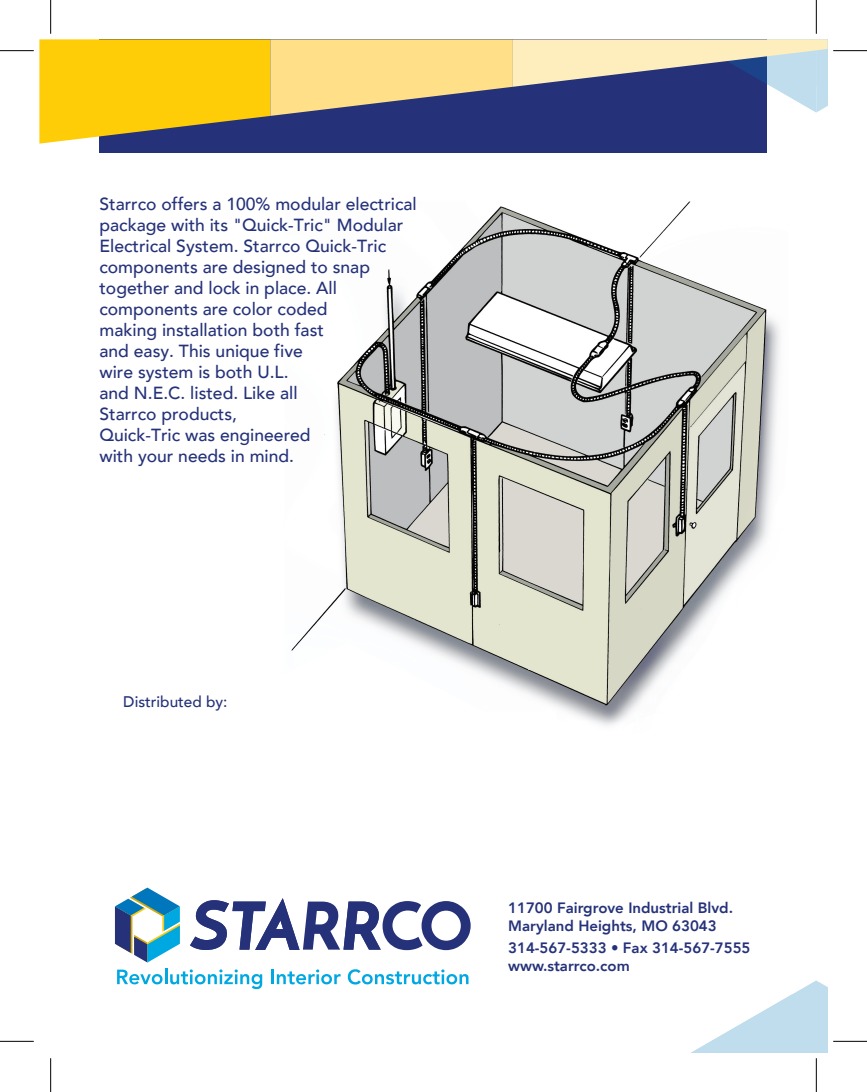
<style>
.page{position:relative;width:867px;height:1092px;background:#fff}
.page>*{position:absolute;margin:0;border:0;box-sizing:border-box;transform-origin:0 0}
.t1{font:500 17.5px/21px "Avenir";color:#253279}
.t2{font:500 15.38px "Avenir";color:#253279}
.t3{font:800 15px/18px "Avenir";color:#253279}
</style>
<div class="page">
<div style="left:99px;top:39px;width:668px;height:144px;background:#253279"></div>
<svg style="left:692px;top:980px;width:135px;height:72px"></svg>
<svg style="left:117px;top:968px;width:145px;height:20px"></svg>
<hr style="left:271px;top:969px;width:3px;height:14px;background:#00a8e1">
<svg style="left:277px;top:969px;width:63px;height:15px"></svg>
<svg style="left:348px;top:969px;width:120px;height:15px"></svg>
<svg style="left:190px;top:898px;width:280px;height:52px"></svg>
<svg style="left:115px;top:887px;width:65px;height:75px"></svg>
<svg style="left:39px;top:39px;width:788px;height:105px"></svg>
<div style="left:74px;top:153px;width:721px;height:547px;background:#fff"></div>
<img style="left:291px;top:201px;width:489px;height:525px">
<hr style="left:0;top:50px;width:34px;height:1px;background:#000">
<hr style="left:832px;top:50px;width:34px;height:1px;background:#000">
<hr style="left:0;top:1040px;width:34px;height:1px;background:#000">
<hr style="left:832px;top:1040px;width:34px;height:1px;background:#000">
<hr style="left:50px;top:0;width:1px;height:34px;background:#000">
<hr style="left:50px;top:1058px;width:1px;height:33px;background:#000">
<hr style="left:815px;top:0;width:1px;height:34px;background:#000">
<hr style="left:815px;top:1058px;width:1px;height:33px;background:#000">
<p class="t1" style="left:99px;top:193px;width:319px">Starrco offers a 100% modular electrical package with its "Quick-Tric" Modular<br>Electrical System. Starrco Quick-Tric components are designed to snap together and lock in place. All components are color coded<br>making installation both fast<br>and easy. This unique five<br>wire system is both U.L.<br>and N.E.C. listed. Like all<br>Starrco products,<br>Quick-Tric was engineered<br>with your needs in mind.</p>
<p class="t2" style="left:123px;top:688px;width:106px">Distributed by:</p>
<p class="t3" style="left:508px;top:898px;width:226px">11700 Fairgrove Industrial Blvd.<br>Maryland Heights, MO 63043</p>
<p class="t3" style="left:508px;top:938px;width:244px">314-567-5333 • Fax 314-567-7555 www.starrco.com</p>
</div>
